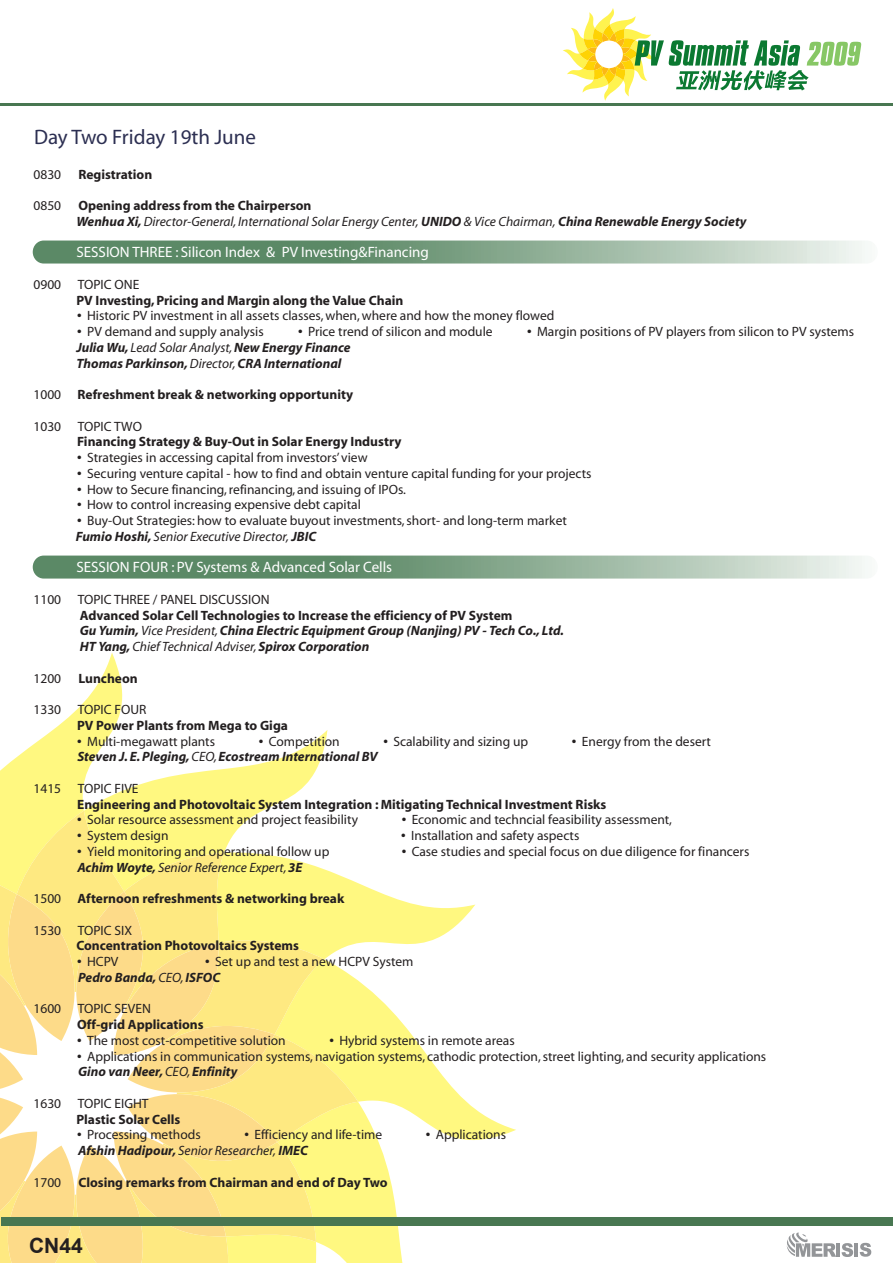
<style>
.page{position:relative;width:893px;height:1263px;background:#fff}
.page>*{position:absolute;margin:0;border:0;box-sizing:border-box;transform-origin:0 0}
.t1{font:21px "Myriad";color:#2c2f52}
.t2{font:700 21px "Arial";color:#231f20}
.t3{font:15px "Myriad";color:#fff}
.t4{font:13.5px/15.8px "Myriad";color:#231f20}
.t5{font:700 13.5px/15.8px "Myriad";color:#231f20}
.t6{font:italic 700 13.5px/15.8px "Myriad";color:#231f20}
.t7{font:italic 13.5px/15.8px "Myriad";color:#231f20}
.s1{font-weight:700;font-style:normal}
.s2{font-weight:700}
.s3{font-weight:400}
.s4{font-weight:700;font-style:italic}
.s5{font-style:italic}
.s6{font-weight:400;font-style:normal}
.s7{font-style:normal}
</style>
<div class="page">
<svg style="left:475px;top:1109px;width:41px;height:31px"></svg>
<svg style="left:0;top:653px;width:475px;height:610px"></svg>
<svg style="left:0;top:811px;width:358px;height:452px;background:#fdea95"></svg>
<hr style="left:0;top:103px;width:893px;height:2px;background:#487751">
<svg style="left:33px;top:241px;width:845px;height:23px;background:#8bac92"></svg>
<div style="left:1px;top:1217px;width:892px;height:8px;background:#487751"></div>
<hr style="left:854px;top:1243px;width:4px;height:14px;background:#939598">
<svg style="left:860px;top:1243px;width:11px;height:14px"></svg>
<svg style="left:786px;top:1232px;width:67px;height:25px"></svg>
<svg style="left:33px;top:556px;width:845px;height:23px;background:#8bab92"></svg>
<svg style="left:563px;top:8px;width:298px;height:93px"></svg>
<p class="t1" style="left:34px;top:126px;width:223px">Day Two Friday 19th June</p>
<p class="t4" style="left:33px;top:167px;width:29px">0830</p>
<p class="t5" style="left:78px;top:167px;width:75px">Registration</p>
<p class="t4" style="left:33px;top:198px;width:29px">0850</p>
<p class="t7" style="left:76px;top:198px;width:672px"><span class="s1">Opening address from the Chairperson<br></span><span class="s2">Wenhua Xi,</span> Director-General, International Solar Energy Center, <span class="s2">UNIDO</span> &amp; Vice Chairman, <span class="s2">China Renewable Energy Society</span></p>
<p class="t3" style="left:76px;top:245px;width:354px">SESSION THREE : Silicon Index &amp; PV Investing&amp;Financing</p>
<p class="t5" style="left:76px;top:277px;width:328px;text-indent:-43px"><span class="s3">0900 TOPIC ONE<br></span>PV Investing, Pricing and Margin along the Value Chain</p>
<p class="t4" style="left:77px;top:308px;width:479px"><span class="s2">•</span> Historic PV investment in all assets classes, when, where and how the money flowed</p>
<p class="t4" style="left:77px;top:324px;width:188px"><span class="s2">•</span> PV demand and supply analysis</p>
<p class="t4" style="left:298px;top:324px;width:196px"><span class="s2">•</span> Price trend of silicon and module</p>
<p class="t4" style="left:527px;top:324px;width:329px"><span class="s2">•</span> Margin positions of PV players from silicon to PV systems</p>
<p class="t6" style="left:76px;top:340px;width:276px">Julia Wu, <span class="s3">Lead Solar Analyst,</span> New Energy Finance<br>Thomas Parkinson, <span class="s3">Director,</span> CRA International</p>
<p class="t5" style="left:33px;top:387px;width:321px"><span class="s3">1000</span> Refreshment break &amp; networking opportunity</p>
<p class="t5" style="left:77px;top:419px;width:326px;text-indent:-44px"><span class="s3">1030 TOPIC TWO<br></span>Financing Strategy &amp; Buy-Out in Solar Energy Industry</p>
<p class="t4" style="left:77px;top:450px;width:292px"><span class="s2">•</span> Strategies in accessing capital from investors’ view</p>
<p class="t4" style="left:77px;top:466px;width:516px"><span class="s2">•</span> Securing venture capital - how to find and obtain venture capital funding for your projects</p>
<p class="t4" style="left:77px;top:482px;width:330px"><span class="s2">•</span> How to Secure financing, refinancing, and issuing of IPOs.</p>
<p class="t4" style="left:77px;top:497px;width:285px"><span class="s2">•</span> How to control increasing expensive debt capital</p>
<p class="t4" style="left:76px;top:513px;width:493px"><span class="s2">•</span> Buy-Out Strategies: how to evaluate buyout investments, short- and long-term market<br><span class="s4">Fumio Hoshi,</span> <span class="s5">Senior Executive Director,</span> <span class="s4">JBIC</span></p>
<p class="t3" style="left:76px;top:560px;width:317px">SESSION FOUR : PV Systems &amp; Advanced Solar Cells</p>
<p class="t6" style="left:80px;top:592px;width:486px;text-indent:-46px"><span class="s6">1100 TOPIC THREE / PANEL DISCUSSION<br></span><span class="s7">Advanced Solar Cell Technologies to Increase the efficiency of PV System<br></span>Gu Yumin, <span class="s3">Vice President,</span> China Electric Equipment Group (Nanjing) PV - Tech Co., Ltd.<br>HT Yang, <span class="s3">Chief Technical Adviser,</span> Spirox Corporation</p>
<p class="t4" style="left:33px;top:671px;width:29px">1200</p>
<p class="t5" style="left:78px;top:671px;width:61px">Luncheon</p>
<p class="t5" style="left:77px;top:702px;width:212px;text-indent:-44px"><span class="s3">1330 TOPIC FOUR<br></span>PV Power Plants from Mega to Giga</p>
<p class="t4" style="left:77px;top:734px;width:139px"><span class="s2">•</span> Multi-megawatt plants</p>
<p class="t4" style="left:259px;top:734px;width:82px"><span class="s2">•</span> Competition</p>
<p class="t4" style="left:383px;top:734px;width:146px"><span class="s2">•</span> Scalability and sizing up</p>
<p class="t4" style="left:572px;top:734px;width:141px"><span class="s2">•</span> Energy from the desert</p>
<p class="t6" style="left:77px;top:749px;width:302px">Steven J. E. Pleging, <span class="s3">CEO,</span> Ecostream International BV</p>
<p class="t5" style="left:77px;top:781px;width:531px;text-indent:-44px"><span class="s3">1415 TOPIC FIVE<br></span>Engineering and Photovoltaic System Integration : Mitigating Technical Investment Risks</p>
<p class="t4" style="left:77px;top:812px;width:282px"><span class="s2">•</span> Solar resource assessment and project feasibility</p>
<p class="t4" style="left:402px;top:812px;width:272px"><span class="s2">•</span> Economic and techncial feasibility assessment,</p>
<p class="t4" style="left:77px;top:828px;width:93px"><span class="s2">•</span> System design</p>
<p class="t4" style="left:401px;top:828px;width:180px"><span class="s2">•</span> Installation and safety aspects</p>
<p class="t4" style="left:77px;top:844px;width:254px"><span class="s2">•</span> Yield monitoring and operational follow up</p>
<p class="t4" style="left:402px;top:844px;width:349px"><span class="s2">•</span> Case studies and special focus on due diligence for financers</p>
<p class="t7" style="left:77px;top:860px;width:227px"><span class="s2">Achim Woyte,</span> Senior Reference Expert, <span class="s2">3E</span></p>
<p class="t5" style="left:33px;top:891px;width:312px"><span class="s3">1500</span> Afternoon refreshments &amp; networking break</p>
<p class="t5" style="left:76px;top:923px;width:224px;text-indent:-43px"><span class="s3">1530 TOPIC SIX<br></span>Concentration Photovoltaics Systems</p>
<p class="t4" style="left:77px;top:954px;width:43px"><span class="s2">•</span> HCPV</p>
<p class="t4" style="left:78px;top:954px;width:337px;text-indent:127px"><span class="s2">•</span> Set up and test a new HCPV System<br><span class="s4">Pedro Banda,</span> <span class="s5">CEO,</span> <span class="s4">ISFOC</span></p>
<p class="t5" style="left:77px;top:1001px;width:128px;text-indent:-44px"><span class="s3">1600 TOPIC SEVEN<br></span>Off-grid Applications</p>
<p class="t4" style="left:77px;top:1033px;width:210px"><span class="s2">•</span> The most cost-competitive solution</p>
<p class="t4" style="left:329px;top:1033px;width:187px"><span class="s2">•</span> Hybrid systems in remote areas</p>
<p class="t4" style="left:77px;top:1049px;width:691px"><span class="s2">•</span> Applications in communication systems, navigation systems, cathodic protection, street lighting, and security applications<br><span class="s4">Gino van Neer,</span> <span class="s5">CEO,</span> <span class="s4">Enfinity</span></p>
<p class="t5" style="left:76px;top:1096px;width:105px;text-indent:-43px"><span class="s3">1630 TOPIC EIGHT<br></span>Plastic Solar Cells</p>
<p class="t4" style="left:77px;top:1128px;width:125px"><span class="s2">•</span> Processing methods</p>
<p class="t4" style="left:244px;top:1128px;width:139px"><span class="s2">•</span> Efficiency and life-time</p>
<p class="t4" style="left:426px;top:1128px;width:82px"><span class="s2">•</span> Applications</p>
<p class="t6" style="left:78px;top:1143px;width:231px">Afshin Hadipour, <span class="s3">Senior Researcher,</span> IMEC</p>
<p class="t4" style="left:33px;top:1175px;width:29px">1700</p>
<p class="t5" style="left:78px;top:1175px;width:311px">Closing remarks from Chairman and end of Day Two</p>
<p class="t2" style="left:29px;top:1231px;width:55px">CN44</p>
</div>
